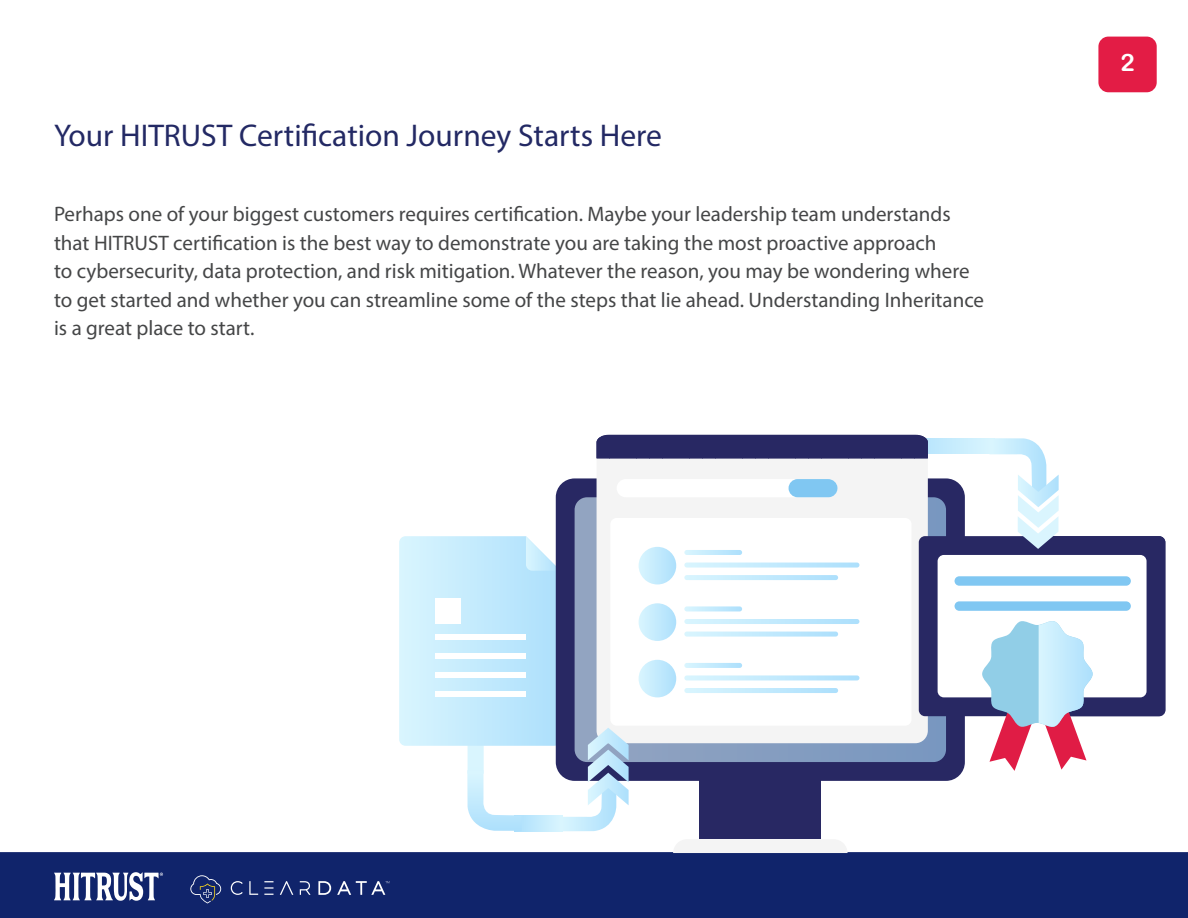
<style>
.page{position:relative;width:1188px;height:918px;background:#fff}
.page>*{position:absolute;margin:0;border:0;box-sizing:border-box;transform-origin:0 0}
.t1{font:31.5px "Myriad Pro";color:#232964}
.t2{font:24px "Arial Rounded MT Bold";color:#fff}
.Body{font:21px/28.5px "Myriad Pro";color:#454647}
</style>
<div class="page">
<div style="left:1098px;top:37px;width:59px;height:55px;background:#e31c45;border-radius:10px"></div>
<div style="left:0;top:852px;width:1188px;height:66px;background:#10246b"></div>
<svg style="left:231px;top:881px;width:12px;height:14px"></svg>
<svg style="left:249px;top:881px;width:9px;height:14px"></svg>
<svg style="left:280px;top:881px;width:13px;height:14px"></svg>
<svg style="left:300px;top:881px;width:10px;height:14px"></svg>
<svg style="left:264px;top:881px;width:10px;height:14px"></svg>
<svg style="left:318px;top:881px;width:13px;height:14px"></svg>
<svg style="left:190px;top:875px;width:31px;height:28px"></svg>
<svg style="left:337px;top:881px;width:52px;height:14px"></svg>
<div style="left:899px;top:438px;width:96px;height:16px;background:#c7ecfd"></div>
<div style="left:556px;top:478px;width:409px;height:303px;background:#282863;border-radius:19px"></div>
<svg style="left:575px;top:497px;width:371px;height:265px;background:#839bbf"></svg>
<div style="left:699px;top:776px;width:122px;height:63px;background:#282863"></div>
<div style="left:673px;top:840px;width:175px;height:13px;background:#f4f4f4"></div>
<div style="left:597px;top:458px;width:331px;height:285px;background:#f4f4f4"></div>
<div style="left:597px;top:435px;width:13px;height:23px;background:#282863"></div>
<div style="left:610px;top:435px;width:13px;height:23px;background:#282863"></div>
<div style="left:623px;top:435px;width:13px;height:23px;background:#282863"></div>
<div style="left:636px;top:435px;width:14px;height:23px;background:#282863"></div>
<div style="left:650px;top:435px;width:13px;height:23px;background:#282863"></div>
<div style="left:663px;top:435px;width:13px;height:23px;background:#282863"></div>
<div style="left:676px;top:435px;width:13px;height:23px;background:#282863"></div>
<div style="left:689px;top:435px;width:14px;height:23px;background:#282863"></div>
<div style="left:703px;top:435px;width:13px;height:23px;background:#282863"></div>
<div style="left:716px;top:435px;width:13px;height:23px;background:#282863"></div>
<div style="left:729px;top:435px;width:13px;height:23px;background:#282863"></div>
<div style="left:742px;top:435px;width:14px;height:23px;background:#282863"></div>
<div style="left:756px;top:435px;width:13px;height:23px;background:#282863"></div>
<div style="left:769px;top:435px;width:13px;height:23px;background:#282863"></div>
<div style="left:782px;top:435px;width:13px;height:23px;background:#282863"></div>
<div style="left:795px;top:435px;width:14px;height:23px;background:#282863"></div>
<div style="left:809px;top:435px;width:13px;height:23px;background:#282863"></div>
<div style="left:822px;top:435px;width:13px;height:23px;background:#282863"></div>
<div style="left:835px;top:435px;width:13px;height:23px;background:#282863"></div>
<div style="left:848px;top:435px;width:14px;height:23px;background:#282863"></div>
<div style="left:862px;top:435px;width:13px;height:23px;background:#282863"></div>
<div style="left:875px;top:435px;width:13px;height:23px;background:#282863"></div>
<div style="left:888px;top:435px;width:13px;height:23px;background:#282863"></div>
<div style="left:901px;top:435px;width:14px;height:23px;background:#282863"></div>
<div style="left:915px;top:435px;width:13px;height:23px;background:#282863"></div>
<div style="left:617px;top:479px;width:220px;height:18px;background:#fff;border-radius:9px"></div>
<svg style="left:789px;top:479px;width:49px;height:18px"></svg>
<div style="left:610px;top:518px;width:302px;height:208px;background:#fff;border-radius:6px"></div>
<svg style="left:639px;top:660px;width:37px;height:37px"></svg>
<svg style="left:684px;top:663px;width:58px;height:5px"></svg>
<svg style="left:684px;top:675px;width:175px;height:5px"></svg>
<svg style="left:684px;top:688px;width:154px;height:5px"></svg>
<svg style="left:639px;top:603px;width:37px;height:38px"></svg>
<svg style="left:684px;top:606px;width:58px;height:5px"></svg>
<svg style="left:684px;top:619px;width:175px;height:5px"></svg>
<svg style="left:684px;top:632px;width:154px;height:5px"></svg>
<svg style="left:639px;top:547px;width:37px;height:37px"></svg>
<svg style="left:684px;top:550px;width:58px;height:5px"></svg>
<svg style="left:684px;top:563px;width:175px;height:5px"></svg>
<svg style="left:684px;top:575px;width:154px;height:5px"></svg>
<div style="left:919px;top:536px;width:246px;height:180px;background:#282863;border-radius:6px"></div>
<div style="left:938px;top:555px;width:209px;height:142px;background:#fff;border-radius:6px"></div>
<div style="left:955px;top:576px;width:176px;height:10px;background:#80c7f2;border-radius:5px"></div>
<div style="left:955px;top:601px;width:176px;height:10px;background:#80c7f2;border-radius:5px"></div>
<svg style="left:399px;top:536px;width:230px;height:295px"></svg>
<svg style="left:982px;top:438px;width:183px;height:333px"></svg>
<svg style="left:54px;top:872px;width:109px;height:29px"></svg>
<p class="t1" style="left:54px;top:116px;width:609px">Your HITRUST Certification Journey Starts Here</p>
<p class="Body" style="left:54px;top:200px;width:932px">Perhaps one of your biggest customers requires certification. Maybe your leadership team understands that HITRUST certification is the best way to demonstrate you are taking the most proactive approach<br>to cybersecurity, data protection, and risk mitigation. Whatever the reason, you may be wondering where to get started and whether you can streamline some of the steps that lie ahead. Understanding Inheritance is a great place to start.</p>
<p class="t2" style="left:1120px;top:49px;width:16px">2</p>
</div>
